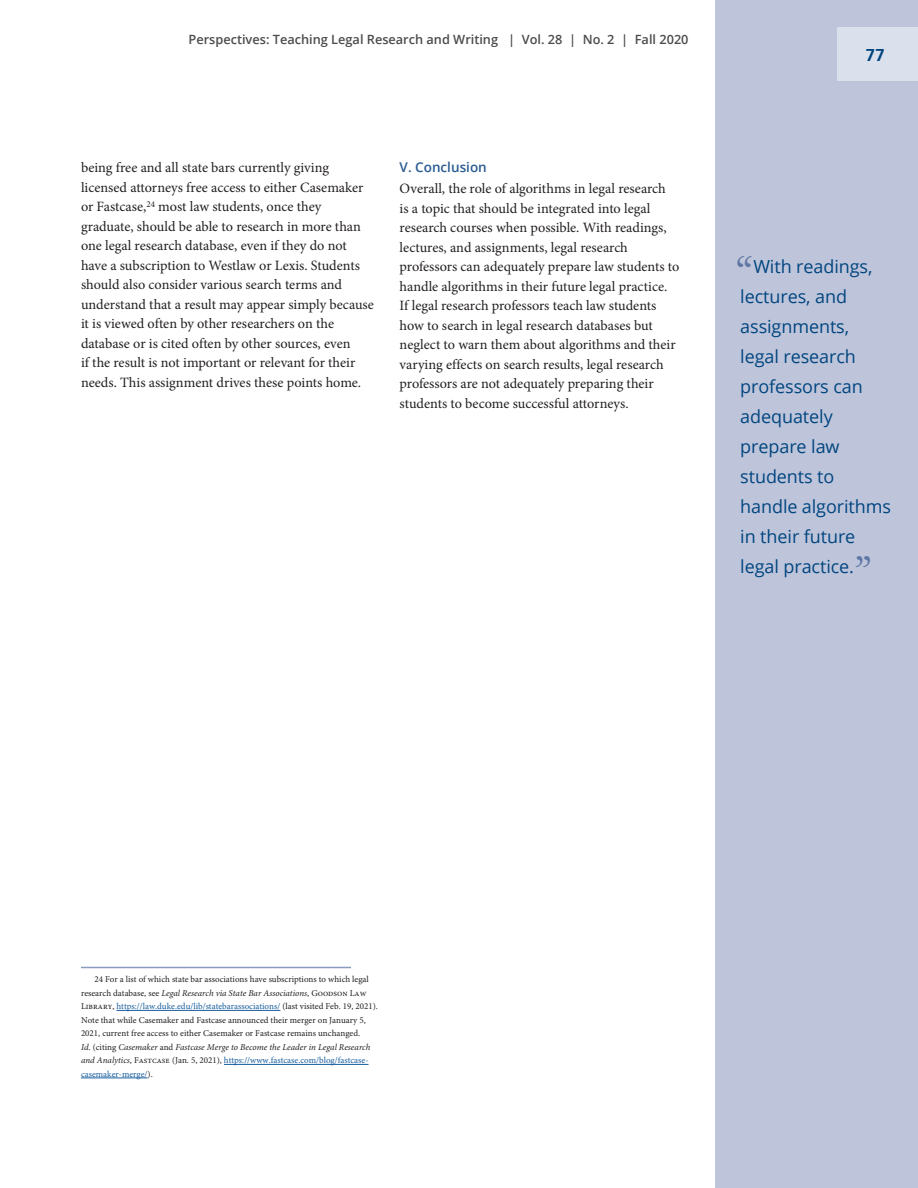
<style>
.page{position:relative;width:918px;height:1188px;background:#fff}
.page>*{position:absolute;margin:0;border:0;box-sizing:border-box;transform-origin:0 0}
.Pull_Quote_Text{font:42px "EB Garamond SC";color:#5f77a5}
.Pull_Quote_Text-2{font:18px/30px "Open Sans";letter-spacing:-.005em;color:#01457f}
.t1{font:700 18px "Carto Gothic Std";color:#01457f}
.Body_-_Main_Text{font:14.25px/19.5px "Minion Pro";color:#231f20}
.Heading_1{font:600 13.5px "Open Sans";color:#2a5b91}
.t2{font:600 12.75px "Open Sans";color:#4b4c4d}
.Footnote_Text{font:9px/13.5px "Minion Pro";color:#231f20}
.s1{font-style:italic}
.s2{color:#175d9e}
</style>
<div class="page">
<div style="left:716px;top:0;width:202px;height:1188px;background:#bec5db"></div>
<div style="left:837px;top:27px;width:81px;height:54px;background:#dbe1ec"></div>
<hr style="left:81px;top:967px;width:270px;height:1px;background:#899abf">
<hr style="left:116px;top:1010px;width:164px;height:1px;background:#175d9e">
<hr style="left:224px;top:1064px;width:145px;height:1px;background:#175d9e">
<hr style="left:81px;top:1078px;width:67px;height:1px;background:#175d9e">
<p class="t2" style="left:189px;top:31px;width:501px">Perspectives: Teaching Legal Research and Writing | Vol. 28 | No. 2 | Fall 2020</p>
<p class="Body_-_Main_Text" style="left:81px;top:158px;width:294px">being free and all state bars currently giving licensed attorneys free access to either Casemaker or Fastcase,<sup>24</sup> most law students, once they graduate, should be able to research in more than one legal research database, even if they do not have a subscription to Westlaw or Lexis. Students should also consider various search terms and understand that a result may appear simply because it is viewed often by other researchers on the database or is cited often by other sources, even<br>if the result is not important or relevant for their needs. This assignment drives these points home.</p>
<p class="Heading_1" style="left:400px;top:158px;width:89px">V. Conclusion</p>
<p class="Body_-_Main_Text" style="left:400px;top:179px;width:281px">Overall, the role of algorithms in legal research<br>is a topic that should be integrated into legal research courses when possible. With readings, lectures, and assignments, legal research professors can adequately prepare law students to handle algorithms in their future legal practice.<br>If legal research professors teach law students how to search in legal research databases but neglect to warn them about algorithms and their varying effects on search results, legal research professors are not adequately preparing their students to become successful attorneys.</p>
<p class="t1" style="left:866px;top:44px;width:21px">77</p>
<p class="Pull_Quote_Text" style="left:736px;top:241px;width:19px">“</p>
<p class="Pull_Quote_Text-2" style="left:740px;top:251px;width:152px;text-indent:13px">With readings, lectures, and assignments, legal research professors can adequately prepare law students to handle algorithms in their future legal practice.</p>
<p class="Pull_Quote_Text" style="left:854px;top:541px;width:19px">”</p>
<p class="Footnote_Text" style="left:81px;top:973px;width:298px;text-indent:14px">24 For a list of which state bar associations have subscriptions to which legal research database, see <span class="s1">Legal Research via State Bar Associations</span>, Goodson Law Library, <span class="s2">https://law.duke.edu/lib/statebarassociations/</span> (last visited Feb. 19, 2021).<br>Note that while Casemaker and Fastcase announced their merger on January 5, 2021, current free access to either Casemaker or Fastcase remains unchanged.<br><span class="s1">Id</span>. (citing <span class="s1">Casemaker</span> and <span class="s1">Fastcase Merge to Become the Leader in Legal Research and Analytics</span>, Fastcase (Jan. 5, 2021), <span class="s2">https://www.fastcase.com/blog/fastcase&shy;casemaker-merge/</span>).</p>
</div>
